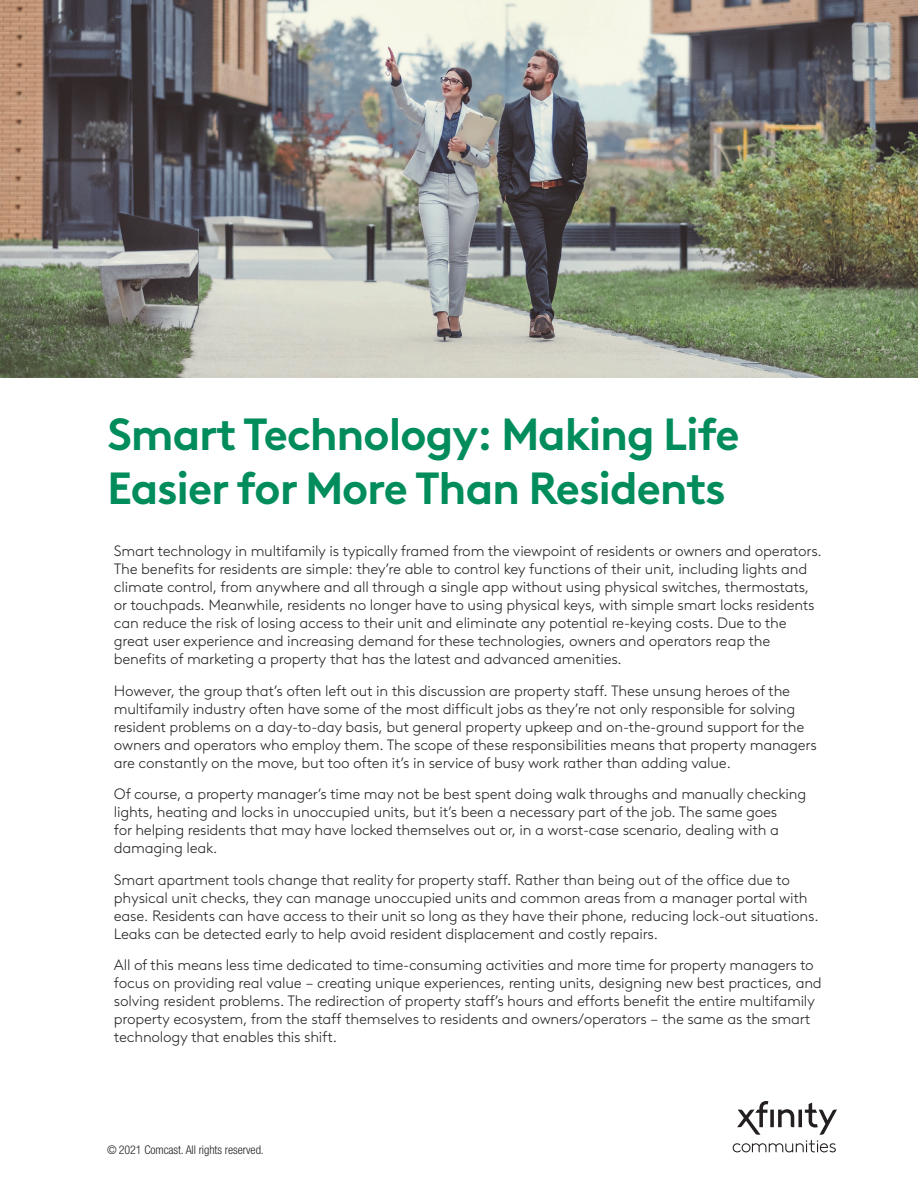
<style>
.page{position:relative;width:918px;height:1188px;background:#fff}
.page>*{position:absolute;margin:0;border:0;box-sizing:border-box;transform-origin:0 0}
.t1{font:700 45px/54px "Xfinity Brown";letter-spacing:-.03em;color:#008c5b}
.t2{font:300 15px/18px "Xfinity Brown";letter-spacing:-.015em;color:#231f20}
.t3{font:300 condensed 12px "Helvetica Neue LT Std";letter-spacing:-.005em;color:#231f20}
</style>
<div class="page">
<img style="left:0;top:0;width:918px;height:378px">
<svg style="left:733px;top:1101px;width:104px;height:51px"></svg>
<h1 class="t1" style="left:107px;top:403px;width:634px">Smart Technology: Making Life<br>Easier for More Than Residents</h1>
<p class="t2" style="left:114px;top:541px;width:710px">Smart technology in multifamily is typically framed from the viewpoint of residents or owners and operators.<br>The benefits for residents are simple: they’re able to control key functions of their unit, including lights and climate control, from anywhere and all through a single app without using physical switches, thermostats, or touchpads. Meanwhile, residents no longer have to using physical keys, with simple smart locks residents can reduce the risk of losing access to their unit and eliminate any potential re-keying costs. Due to the great user experience and increasing demand for these technologies, owners and operators reap the benefits of marketing a property that has the latest and advanced amenities.</p>
<p class="t2" style="left:114px;top:681px;width:704px">However, the group that’s often left out in this discussion are property staff. These unsung heroes of the multifamily industry often have some of the most difficult jobs as they’re not only responsible for solving resident problems on a day-to-day basis, but general property upkeep and on-the-ground support for the owners and operators who employ them. The scope of these responsibilities means that property managers are constantly on the move, but too often it’s in service of busy work rather than adding value.</p>
<p class="t2" style="left:114px;top:784px;width:694px">Of course, a property manager’s time may not be best spent doing walk throughs and manually checking lights, heating and locks in unoccupied units, but it’s been a necessary part of the job. The same goes<br>for helping residents that may have locked themselves out or, in a worst-case scenario, dealing with a damaging leak.</p>
<p class="t2" style="left:114px;top:870px;width:706px">Smart apartment tools change that reality for property staff. Rather than being out of the office due to physical unit checks, they can manage unoccupied units and common areas from a manager portal with ease. Residents can have access to their unit so long as they have their phone, reducing lock-out situations.<br>Leaks can be detected early to help avoid resident displacement and costly repairs.</p>
<p class="t2" style="left:114px;top:955px;width:709px">All of this means less time dedicated to time-consuming activities and more time for property managers to focus on providing real value – creating unique experiences, renting units, designing new best practices, and solving resident problems. The redirection of property staff’s hours and efforts benefit the entire multifamily property ecosystem, from the staff themselves to residents and owners/operators – the same as the smart technology that enables this shift.</p>
<p class="t3" style="left:107px;top:1143px;width:158px">© 2021 Comcast. All rights reserved.</p>
</div>
